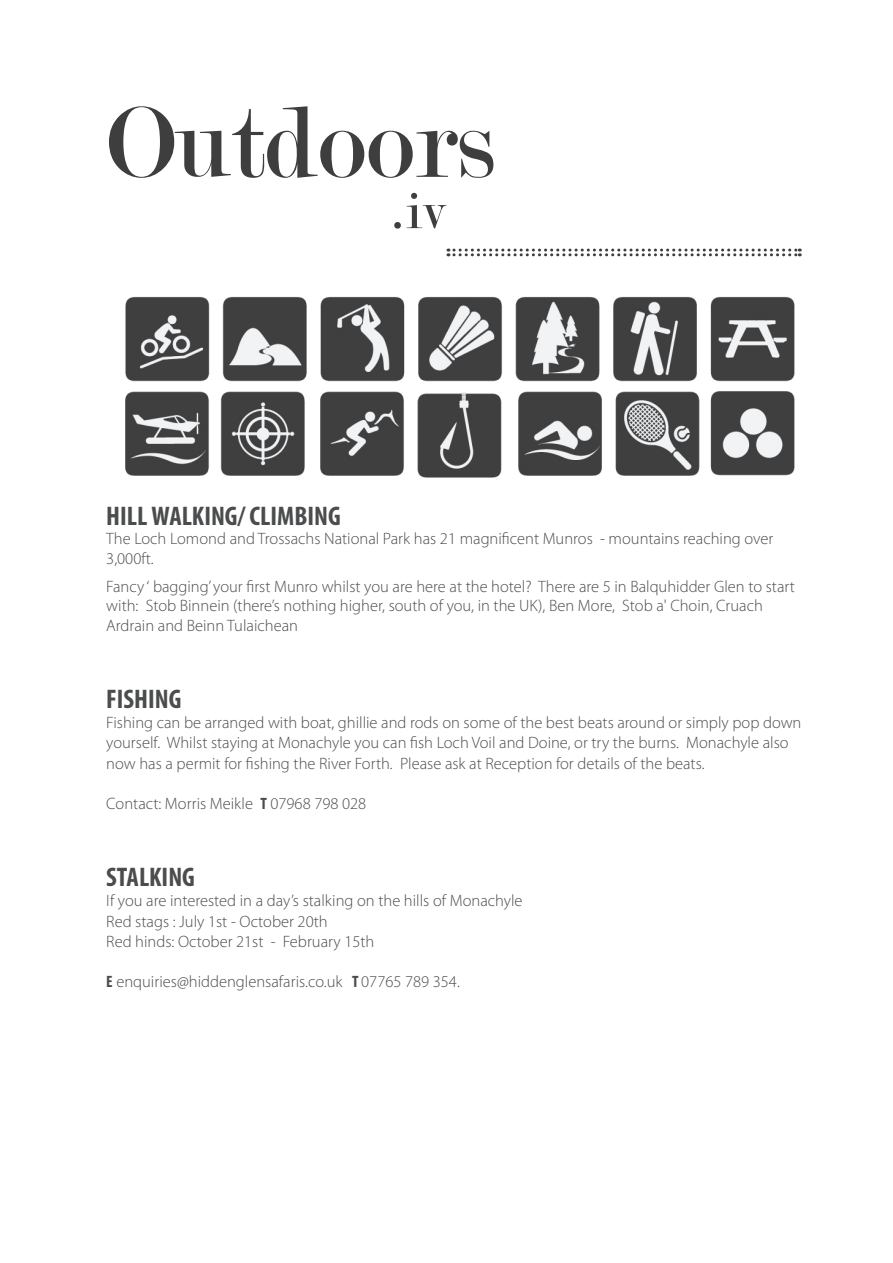
<style>
.page{position:relative;width:893px;height:1263px;background:#fff}
.page>*{position:absolute;margin:0;border:0;box-sizing:border-box;transform-origin:0 0}
.t1{font:108px "Modern";color:#3e3e3f}
.t2{font:54px "Modern";color:#3e3e3f}
.t3{font:700 condensed 27px "Myriad Pro";color:#4b4c4d}
.t4{font:300 16.5px/19.5px "Myriad Pro";color:#4b4c4d}
.s1{font-weight:700;font-stretch:condensed}
</style>
<div class="page">
<svg style="left:448px;top:249px;width:352px;height:7px"></svg>
<img style="left:125px;top:296px;width:670px;height:182px">
<p class="t1" style="left:106px;top:89px;width:390px">Outdoors</p>
<p class="t2" style="left:393px;top:184px;width:54px">.iv</p>
<p class="t3" style="left:106px;top:499px;width:236px">HILL WALKING/ CLIMBING</p>
<p class="t4" style="left:106px;top:529px;width:668px">The Loch Lomond and Trossachs National Park has 21 magnificent Munros - mountains reaching over<br>3,000ft.</p>
<p class="t4" style="left:106px;top:576px;width:690px">Fancy ‘ bagging’ your first Munro whilst you are here at the hotel? There are 5 in Balquhidder Glen to start with: Stob Binnein (there’s nothing higher, south of you, in the UK), Ben More, Stob a' Choin, Cruach<br>Ardrain and Beinn Tulaichean</p>
<p class="t3" style="left:106px;top:682px;width:77px">FISHING</p>
<p class="t4" style="left:106px;top:712px;width:697px;line-height:20.2px">Fishing can be arranged with boat, ghillie and rods on some of the best beats around or simply pop down yourself. Whilst staying at Monachyle you can fish Loch Voil and Doine, or try the burns. Monachyle also now has a permit for fishing the River Forth. Please ask at Reception for details of the beats.</p>
<p class="t4" style="left:106px;top:794px;width:261px">Contact: Morris Meikle <span class="s1">T</span> 07968 798 028</p>
<p class="t3" style="left:106px;top:860px;width:90px">STALKING</p>
<p class="t4" style="left:106px;top:891px;width:418px">If you are interested in a day’s stalking on the hills of Monachyle</p>
<p class="t4" style="left:106px;top:911px;width:223px">Red stags : July 1st - October 20th</p>
<p class="t4" style="left:106px;top:931px;width:270px">Red hinds: October 21st - February 15th</p>
<p class="t4" style="left:106px;top:972px;width:355px"><span class="s1">E</span> enquiries@hiddenglensafaris.co.uk <span class="s1">T</span> 07765 789 354.</p>
</div>
